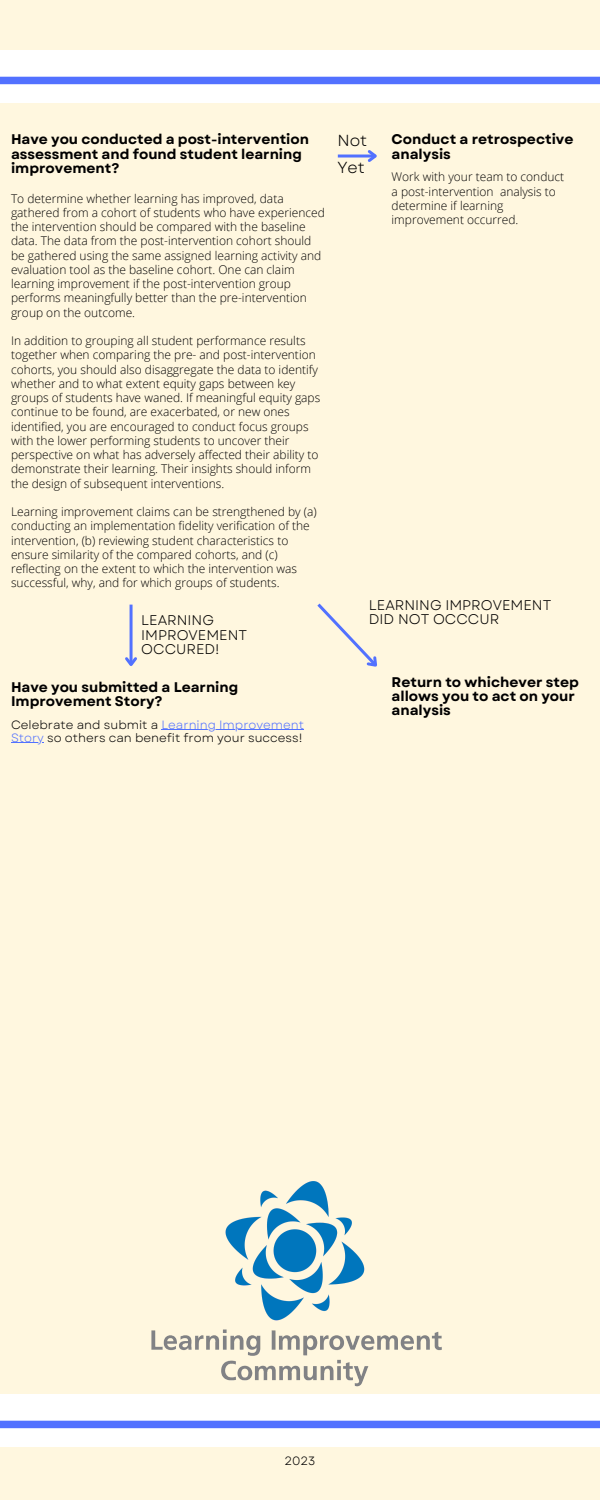
<style>
.page{position:relative;width:600px;height:1500px;background:#fff7df}
.page>*{position:absolute;margin:0;border:0;box-sizing:border-box;transform-origin:0 0}
.t1{font:16px "Garet";color:#000}
.t2{font:700 14px/14.2px "Garet";color:#000}
.t3{font:14px/14.2px "Garet";color:#000}
.t4{font:700 13.9px/14.2px "Garet";color:#000}
.t5{font:300 12px/14.2px "Open Sans";color:#000}
.t6{font:12px/12.8px "Garet";color:#000}
.s1{color:#5271ff}
</style>
<div class="page">
<div style="left:0;top:50px;width:600px;height:53px;background:#fff"></div>
<div style="left:0;top:77px;width:600px;height:7px;background:#5271ff"></div>
<hr style="left:338px;top:155px;width:37px;height:3px;background:#5271ff">
<svg style="left:365px;top:150px;width:12px;height:12px"></svg>
<hr style="left:130px;top:605px;width:3px;height:60px;background:#5271ff">
<svg style="left:125px;top:654px;width:12px;height:12px"></svg>
<svg style="left:317px;top:603px;width:60px;height:64px"></svg>
<div style="left:0;top:1394px;width:600px;height:53px;background:#fff"></div>
<div style="left:0;top:1421px;width:600px;height:7px;background:#5271ff"></div>
<img style="left:151px;top:1182px;width:291px;height:205px">
<hr style="left:162px;top:730px;width:142px;height:1px;background:#5271ff">
<hr style="left:11px;top:742px;width:33px;height:1px;background:#5271ff">
<p class="t4" style="left:11px;top:132px;width:300px">Have you conducted a post-intervention assessment and found student learning improvement?</p>
<p class="t2" style="left:392px;top:132px;width:183px">Conduct a retrospective analysis</p>
<p class="t1" style="left:337px;top:129px;width:31px">Not</p>
<p class="t1" style="left:337px;top:156px;width:29px">Yet</p>
<p class="t5" style="left:392px;top:170px;width:174px">Work with your team to conduct a post-intervention analysis to determine if learning improvement occurred.</p>
<p class="t5" style="left:11px;top:191px;width:315px">To determine whether learning has improved, data gathered from a cohort of students who have experienced the intervention should be compared with the baseline data. The data from the post-intervention cohort should be gathered using the same assigned learning activity and evaluation tool as the baseline cohort. One can claim learning improvement if the post-intervention group performs meaningfully better than the pre-intervention group on the outcome.</p>
<p class="t5" style="left:11px;top:333px;width:311px">In addition to grouping all student performance results together when comparing the pre- and post-intervention cohorts, you should also disaggregate the data to identify whether and to what extent equity gaps between key groups of students have waned. If meaningful equity gaps continue to be found, are exacerbated, or new ones identified, you are encouraged to conduct focus groups with the lower performing students to uncover their perspective on what has adversely affected their ability to demonstrate their learning. Their insights should inform the design of subsequent interventions.</p>
<p class="t5" style="left:11px;top:504px;width:307px">Learning improvement claims can be strengthened by (a) conducting an implementation fidelity verification of the intervention, (b) reviewing student characteristics to ensure similarity of the compared cohorts, and (c) reflecting on the extent to which the intervention was successful, why, and for which groups of students.</p>
<p class="t3" style="left:141px;top:613px;width:107px">LEARNING<br>IMPROVEMENT<br>OCCURED!</p>
<p class="t4" style="left:11px;top:680px;width:229px">Have you submitted a Learning<br>Improvement Story?</p>
<p class="t6" style="left:11px;top:718px;width:295px">Celebrate and submit a <span class="s1">Learning Improvement<br>Story</span> so others can benefit from your success!</p>
<p class="t3" style="left:369px;top:598px;width:184px">LEARNING IMPROVEMENT<br>DID NOT OCCCUR</p>
<p class="t2" style="left:392px;top:675px;width:189px">Return to whichever step allows you to act on your analysis</p>
<p class="t6" style="left:284px;top:1454px;width:33px">2023</p>
</div>
